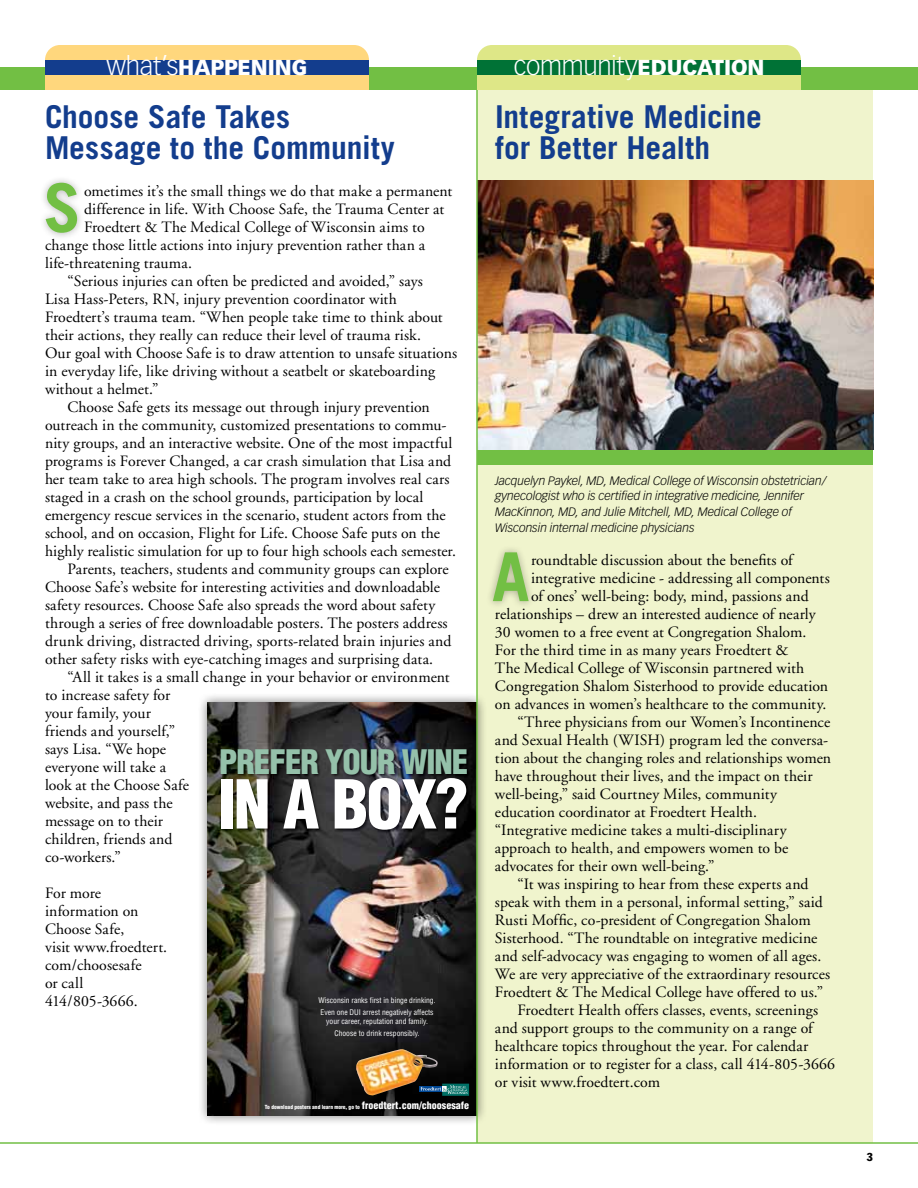
<style>
.page{position:relative;width:918px;height:1188px;background:#fff}
.page>*{position:absolute;margin:0;border:0;box-sizing:border-box;transform-origin:0 0}
.t1{font:700 67.5px "Trade Gothic";color:#72bf44}
.t2{font:900 condensed 65.7px "Helvetica";color:#fff}
.t3{font:900 condensed 33px "Helvetica";letter-spacing:-.03em;color:#95c1aa}
.t4{font:700 31.5px/31.5px "Trade Gothic";color:#133d8d}
.t5{font:300 25.8px "Vectora LH";letter-spacing:-.01em;color:#fff}
.t6{font:900 21.3px "Vectora LH";color:#fff}
.t7{font:15.75px/18px "Adobe Garamond";letter-spacing:.005em;color:#000}
.t8{font:italic 300 12px/15.8px "Vectora LH";letter-spacing:-.005em;color:#000}
.t9{font:900 11.25px "Vectora LH";color:#000}
.t10{font:condensed 7.65px/11.6px "Helvetica";color:#fff}
.t11{font:900 condensed 5.55px "Helvetica";letter-spacing:-.01em;color:#fff}
.s1{font-weight:300;font-size:25.8px}
.s2{font-weight:900;font-size:21.3px}
.s3{font-size:10.05px}
</style>
<div class="page">
<div style="left:477px;top:78px;width:396px;height:1065px;background:#f0f4cd"></div>
<div style="left:0;top:68px;width:918px;height:22px;background:#72bf44"></div>
<hr style="left:0;top:1142px;width:918px;height:2px;background:#72bf44">
<div style="left:477px;top:75px;width:324px;height:15px;background:#dee787"></div>
<div style="left:492px;top:45px;width:294px;height:45px;background:#dee787"></div>
<div style="left:771px;top:45px;width:30px;height:30px;background:#dee787;border-radius:50%"></div>
<div style="left:477px;top:45px;width:30px;height:30px;background:#dee787;border-radius:50%"></div>
<div style="left:477px;top:60px;width:324px;height:15px;background:#007236"></div>
<div style="left:45px;top:75px;width:324px;height:15px;background:#ffd77d"></div>
<div style="left:60px;top:45px;width:294px;height:45px;background:#ffd77d"></div>
<div style="left:339px;top:45px;width:30px;height:30px;background:#ffd77d;border-radius:50%"></div>
<div style="left:45px;top:45px;width:30px;height:30px;background:#ffd77d;border-radius:50%"></div>
<div style="left:45px;top:60px;width:324px;height:15px;background:#133d8d"></div>
<div style="left:485px;top:545px;width:51px;height:64px;background:#000;opacity:.3"></div>
<img style="left:478px;top:180px;width:395px;height:270px">
<div style="left:477px;top:450px;width:396px;height:15px;background:#72bf44"></div>
<div style="left:39px;top:175px;width:46px;height:66px;background:#000;opacity:.3"></div>
<div style="left:197px;top:692px;width:290px;height:434px;background:#000;opacity:.5"></div>
<img style="left:207px;top:702px;width:269px;height:414px">
<img style="left:207px;top:744px;width:269px;height:139px">
<svg style="left:438px;top:1084px;width:31px;height:12px"></svg>
<img style="left:356px;top:1049px;width:82px;height:47px">
<hr style="left:476px;top:90px;width:2px;height:1053px;background:#72bf44">
<h3 class="t6" style="left:106px;top:54px;width:203px"><span class="s1">what’s</span>HAPPENING</h3>
<h3 class="t5" style="left:513px;top:51px;width:253px">community<span class="s2">EDUCATION</span></h3>
<h3 class="t4" style="left:495px;top:100px;width:268px">Integrative Medicine for Better Health</h3>
<h3 class="t4" style="left:45px;top:100px;width:351px">Choose Safe Takes<br>Message to the Community</h3>
<h1 class="t1" style="left:44px;top:167px;width:39px">S</h1>
<p class="t7" style="left:84px;top:182px;width:370px">ometimes it’s the small things we do that make a permanent</p>
<p class="t7" style="left:84px;top:200px;width:362px">difference in life. With Choose Safe, the Trauma Center at</p>
<p class="t7" style="left:84px;top:218px;width:342px">Froedtert &amp; The Medical College of Wisconsin aims to</p>
<p class="t7" style="left:45px;top:236px;width:382px">change those little actions into injury prevention rather than a</p>
<p class="t7" style="left:45px;top:254px;width:149px">life-threatening trauma.</p>
<p class="t7" style="left:68px;top:272px;width:357px">“Serious injuries can often be predicted and avoided,” says</p>
<p class="t7" style="left:45px;top:290px;width:353px">Lisa Hass-Peters, RN, injury prevention coordinator with</p>
<p class="t7" style="left:45px;top:308px;width:399px">Froedtert’s trauma team. “When people take time to think about</p>
<p class="t7" style="left:45px;top:326px;width:378px">their actions, they really can reduce their level of trauma risk.</p>
<p class="t7" style="left:45px;top:344px;width:414px">Our goal with Choose Safe is to draw attention to unsafe situations</p>
<p class="t7" style="left:45px;top:362px;width:392px">in everyday life, like driving without a seatbelt or skateboarding</p>
<p class="t7" style="left:45px;top:380px;width:115px">without a helmet.”</p>
<p class="t7" style="left:68px;top:398px;width:364px">Choose Safe gets its message out through injury prevention</p>
<p class="t7" style="left:45px;top:416px;width:403px">outreach in the community, customized presentations to commu-</p>
<p class="t7" style="left:45px;top:434px;width:409px">nity groups, and an interactive website. One of the most impactful</p>
<p class="t7" style="left:45px;top:452px;width:408px">programs is Forever Changed, a car crash simulation that Lisa and</p>
<p class="t7" style="left:45px;top:470px;width:406px">her team take to area high schools. The program involves real cars</p>
<p class="t7" style="left:45px;top:488px;width:380px">staged in a crash on the school grounds, participation by local</p>
<p class="t7" style="left:45px;top:506px;width:402px">emergency rescue services in the scenario, student actors from the</p>
<p class="t7" style="left:45px;top:524px;width:397px">school, and on occasion, Flight for Life. Choose Safe puts on the</p>
<p class="t7" style="left:45px;top:542px;width:413px">highly realistic simulation for up to four high schools each semester.</p>
<p class="t7" style="left:68px;top:560px;width:383px">Parents, teachers, students and community groups can explore</p>
<p class="t7" style="left:45px;top:578px;width:396px">Choose Safe’s website for interesting activities and downloadable</p>
<p class="t7" style="left:45px;top:596px;width:392px">safety resources. Choose Safe also spreads the word about safety</p>
<p class="t7" style="left:45px;top:614px;width:404px">through a series of free downloadable posters. The posters address</p>
<p class="t7" style="left:45px;top:632px;width:408px">drunk driving, distracted driving, sports-related brain injuries and</p>
<p class="t7" style="left:45px;top:650px;width:390px">other safety risks with eye-catching images and surprising data.</p>
<p class="t7" style="left:68px;top:668px;width:384px">“All it takes is a small change in your behavior or environment</p>
<p class="t7" style="left:45px;top:686px;width:127px">to increase safety for</p>
<p class="t7" style="left:45px;top:704px;width:107px">your family, your</p>
<p class="t7" style="left:45px;top:722px;width:132px">friends and yourself,”</p>
<p class="t7" style="left:45px;top:740px;width:123px">says Lisa. “We hope</p>
<p class="t7" style="left:45px;top:759px;width:123px">everyone will take a</p>
<p class="t7" style="left:45px;top:777px;width:145px">look at the Choose Safe</p>
<p class="t7" style="left:45px;top:795px;width:129px">website, and pass the</p>
<p class="t7" style="left:45px;top:813px;width:120px">message on to their</p>
<p class="t7" style="left:45px;top:831px;width:129px">children, friends and</p>
<p class="t7" style="left:45px;top:849px;width:77px">co-workers.”</p>
<p class="t7" style="left:45px;top:885px;width:124px">For more information on<br>Choose Safe,<br>visit www.froedtert. com/choosesafe<br>or call<br>414/805-3666.</p>
<p class="t8" style="left:495px;top:472px;width:333px">Jacquelyn Paykel, MD, Medical College of Wisconsin obstetrician/ gynecologist who is certified in integrative medicine, Jennifer MacKinnon, MD, and Julie Mitchell, MD, Medical College of Wisconsin internal medicine physicians</p>
<h1 class="t1" style="left:492px;top:536px;width:39px">A</h1>
<p class="t7" style="left:531px;top:551px;width:263px">roundtable discussion about the benefits of</p>
<p class="t7" style="left:531px;top:569px;width:300px">integrative medicine - addressing all components</p>
<p class="t7" style="left:531px;top:587px;width:279px">of ones’ well-being: body, mind, passions and</p>
<p class="t7" style="left:495px;top:605px;width:322px">relationships – drew an interested audience of nearly</p>
<p class="t7" style="left:495px;top:623px;width:313px">30 women to a free event at Congregation Shalom.</p>
<p class="t7" style="left:495px;top:641px;width:295px">For the third time in as many years Froedtert &amp;</p>
<p class="t7" style="left:495px;top:659px;width:311px">The Medical College of Wisconsin partnered with</p>
<p class="t7" style="left:495px;top:677px;width:335px">Congregation Shalom Sisterhood to provide education</p>
<p class="t7" style="left:495px;top:695px;width:333px">on advances in women’s healthcare to the community.</p>
<p class="t7" style="left:518px;top:713px;width:314px">“Three physicians from our Women’s Incontinence</p>
<p class="t7" style="left:495px;top:731px;width:335px">and Sexual Health (WISH) program led the conversa-</p>
<p class="t7" style="left:495px;top:749px;width:338px">tion about the changing roles and relationships women</p>
<p class="t7" style="left:495px;top:767px;width:319px">have throughout their lives, and the impact on their</p>
<p class="t7" style="left:495px;top:785px;width:284px">well-being,” said Courtney Miles, community</p>
<p class="t7" style="left:495px;top:803px;width:264px">education coordinator at Froedtert Health.</p>
<p class="t7" style="left:495px;top:821px;width:293px">“Integrative medicine takes a multi-disciplinary</p>
<p class="t7" style="left:495px;top:839px;width:295px">approach to health, and empowers women to be</p>
<p class="t7" style="left:495px;top:857px;width:221px">advocates for their own well-being.”</p>
<p class="t7" style="left:518px;top:875px;width:293px">“It was inspiring to hear from these experts and</p>
<p class="t7" style="left:495px;top:893px;width:329px">speak with them in a personal, informal setting,” said</p>
<p class="t7" style="left:495px;top:911px;width:317px">Rusti Moffic, co-president of Congregation Shalom</p>
<p class="t7" style="left:495px;top:929px;width:324px">Sisterhood. “The roundtable on integrative medicine</p>
<p class="t7" style="left:495px;top:947px;width:328px">and self-advocacy was engaging to women of all ages.</p>
<p class="t7" style="left:495px;top:965px;width:337px">We are very appreciative of the extraordinary resources</p>
<p class="t7" style="left:495px;top:983px;width:330px">Froedtert &amp; The Medical College have offered to us.”</p>
<p class="t7" style="left:518px;top:1001px;width:302px">Froedtert Health offers classes, events, screenings</p>
<p class="t7" style="left:495px;top:1019px;width:319px">and support groups to the community on a range of</p>
<p class="t7" style="left:495px;top:1037px;width:315px">healthcare topics throughout the year. For calendar</p>
<p class="t7" style="left:495px;top:1055px;width:342px">information or to register for a class, call 414-805-3666</p>
<p class="t7" style="left:495px;top:1073px;width:167px">or visit www.froedtert.com</p>
<h3 class="t3" style="left:219px;top:741px;width:251px">PREFER YOUR WINE</h3>
<h2 class="t2" style="left:218px;top:763px;width:252px">IN A BOX?</h2>
<p class="t10" style="left:319px;top:995px;width:119px">Wisconsin ranks first in binge drinking.<br>Even one DUI arrest negatively affects</p>
<p class="t10" style="left:326px;top:1015px;width:103px;text-align:center">your career, reputation and family.<br>Choose to drink responsibly.</p>
<p class="t11" style="left:265px;top:1103px;width:206px">To download posters and learn more, go to <span class="s3">froedtert.com/choosesafe</span></p>
<p class="t9" style="left:866px;top:1150px;width:8px">3</p>
</div>
